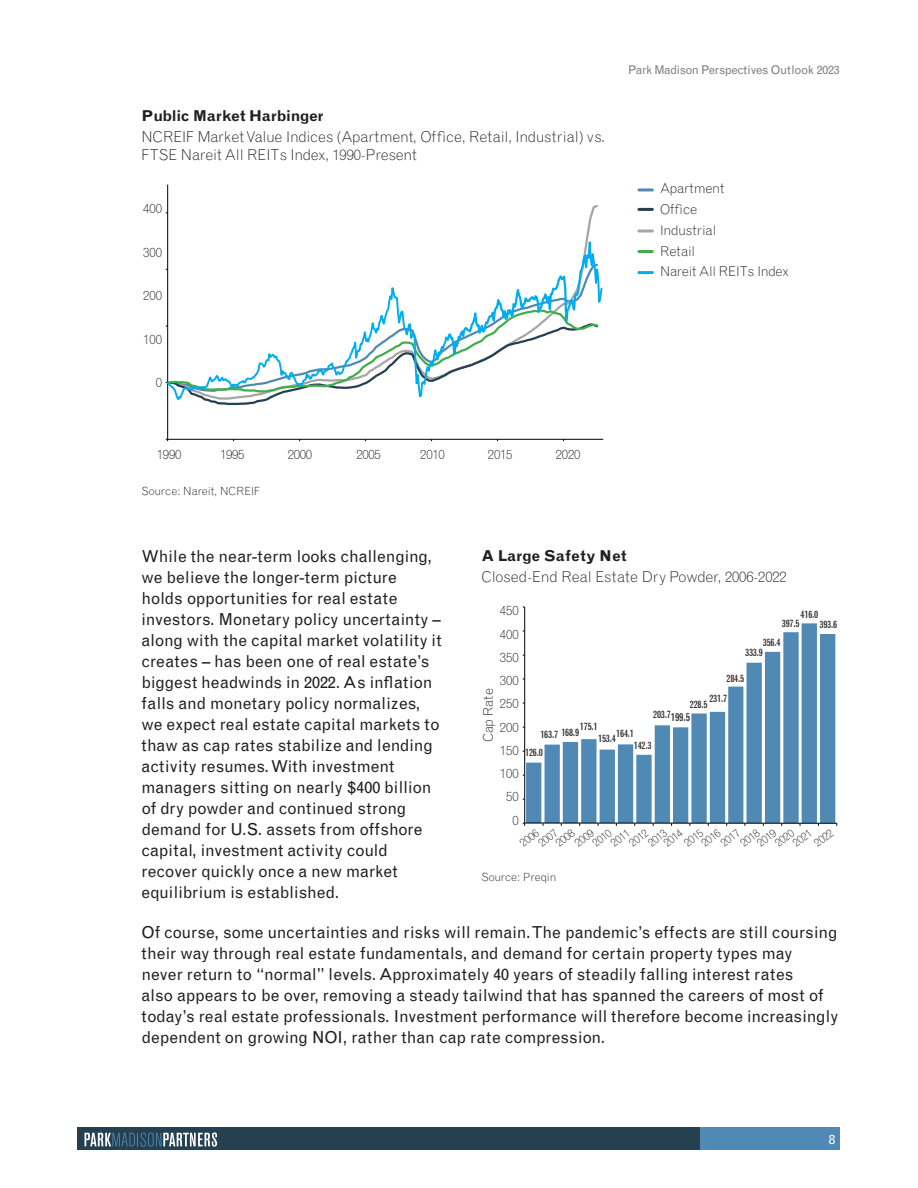
<style>
.page{position:relative;width:918px;height:1188px;background:#fff}
.page>*{position:absolute;margin:0;border:0;box-sizing:border-box;transform-origin:0 0}
.Body_text{font:16.5px/21px "Grotesque MT Std";color:#231f20}
.Chart_Title{font:300 15px/18px "Grotesque MT Std";letter-spacing:-.005em;color:#231f20}
.Chart_Title-2{font:700 15px "Grotesque MT Std";letter-spacing:-.005em;color:#231f20}
.t1{font:300 13.5px "Grotesque MT Std";letter-spacing:-.01em;color:#231f20}
.t2{font:13.5px "Grotesque MT Std";color:#fff}
.t3{font:300 13.2px "Grotesque MT Std";color:#231f20}
.t4{font:12px "Grotesque MT Std";letter-spacing:-.025em;color:#7f7f7f}
.Body_text-2{font:300 11.25px "Grotesque MT Std";letter-spacing:.005em;color:#231f20}
.t5{font:condensed 10.5px "Grotesque MT Std";color:#231f20}
.t6{font:condensed 9.75px "Grotesque MT Std";letter-spacing:-.02em;color:#231f20}
</style>
<div class="page">
<div style="left:573px;top:1128px;width:267px;height:22px;background:#5089b4"></div>
<div style="left:77px;top:1128px;width:623px;height:22px;background:#244051"></div>
<svg style="left:85px;top:1132px;width:132px;height:15px"></svg>
<svg style="left:639px;top:208px;width:13px;height:3px"></svg>
<svg style="left:639px;top:271px;width:13px;height:3px"></svg>
<svg style="left:639px;top:188px;width:13px;height:3px"></svg>
<svg style="left:639px;top:250px;width:13px;height:3px"></svg>
<svg style="left:639px;top:230px;width:13px;height:2px"></svg>
<hr style="left:167px;top:185px;width:1px;height:254px;background:#000">
<hr style="left:168px;top:439px;width:435px;height:1px;background:#000">
<svg style="left:166px;top:213px;width:437px;height:193px"></svg>
<svg style="left:526px;top:623px;width:309px;height:200px"></svg>
<hr style="left:524px;top:607px;width:1px;height:216px;background:#000">
<hr style="left:525px;top:823px;width:312px;height:1px;background:#000">
<p class="Chart_Title-2" style="left:141px;top:107px;width:184px">Public Market Harbinger</p>
<p class="Chart_Title" style="left:141px;top:128px;width:465px">NCREIF Market Value Indices (Apartment, Office, Retail, Industrial) vs.<br>FTSE Nareit All REITs Index, 1990-Present</p>
<p class="t3" style="left:143px;top:201px;width:20px">400</p>
<p class="t3" style="left:143px;top:244px;width:20px">300</p>
<p class="t3" style="left:143px;top:288px;width:20px">200</p>
<p class="t3" style="left:143px;top:331px;width:20px">100</p>
<p class="t3" style="left:156px;top:375px;width:8px">0</p>
<p class="t3" style="left:157px;top:447px;width:26px">1990</p>
<p class="t3" style="left:220px;top:447px;width:26px">1995</p>
<p class="t3" style="left:288px;top:447px;width:26px">2000</p>
<p class="t3" style="left:356px;top:447px;width:26px">2005</p>
<p class="t3" style="left:420px;top:447px;width:26px">2010</p>
<p class="t3" style="left:488px;top:447px;width:26px">2015</p>
<p class="t3" style="left:556px;top:447px;width:26px">2020</p>
<p class="Body_text-2" style="left:141px;top:484px;width:120px">Source: Nareit, NCREIF</p>
<p class="t4" style="left:628px;top:62px;width:213px">Park Madison Perspectives Outlook 2023</p>
<p class="t1" style="left:660px;top:180px;width:66px">Apartment</p>
<p class="t1" style="left:660px;top:201px;width:39px">Office</p>
<p class="t1" style="left:660px;top:222px;width:58px">Industrial</p>
<p class="t1" style="left:660px;top:243px;width:37px">Retail</p>
<p class="t1" style="left:660px;top:264px;width:130px">Nareit All REITs Index</p>
<p class="Chart_Title-2" style="left:481px;top:547px;width:147px">A Large Safety Net</p>
<p class="Chart_Title" style="left:481px;top:568px;width:307px">Closed-End Real Estate Dry Powder, 2006-2022</p>
<p class="Body_text" style="left:141px;top:546px;width:302px">While the near-term looks challenging, we believe the longer-term picture holds opportunities for real estate investors. Monetary policy uncertainty – along with the capital market volatility it creates – has been one of real estate’s biggest headwinds in 2022. As inflation falls and monetary policy normalizes, we expect real estate capital markets to thaw as cap rates stabilize and lending activity resumes. With investment managers sitting on nearly $400 billion of dry powder and continued strong demand for U.S. assets from offshore capital, investment activity could recover quickly once a new market equilibrium is established.</p>
<p class="Body_text" style="left:141px;top:921px;width:698px">Of course, some uncertainties and risks will remain. The pandemic’s effects are still coursing their way through real estate fundamentals, and demand for certain property types may<br>never return to “normal” levels. Approximately 40 years of steadily falling interest rates<br>also appears to be over, removing a steady tailwind that has spanned the careers of most of today’s real estate professionals. Investment performance will therefore become increasingly dependent on growing NOI, rather than cap rate compression.</p>
<p class="t3" style="left:500px;top:603px;width:20px">450</p>
<p class="t3" style="left:500px;top:626px;width:20px">400</p>
<p class="t3" style="left:500px;top:649px;width:20px">350</p>
<p class="t3" style="left:500px;top:673px;width:20px">300</p>
<p class="t3" style="left:500px;top:696px;width:20px">250</p>
<p class="t3" style="left:500px;top:719px;width:20px">200</p>
<p class="t3" style="left:500px;top:742px;width:20px">150</p>
<p class="t3" style="left:500px;top:766px;width:20px">100</p>
<p class="t3" style="left:506px;top:789px;width:14px">50</p>
<p class="t3" style="left:512px;top:812px;width:8px">0</p>
<p class="t6" style="left:801px;top:609px;width:19px">416.0</p>
<p class="t6" style="left:782px;top:618px;width:19px">397.5</p>
<p class="t6" style="left:820px;top:619px;width:19px">393.6</p>
<p class="t6" style="left:763px;top:637px;width:19px">356.4</p>
<p class="t6" style="left:745px;top:647px;width:19px">333.9</p>
<p class="t6" style="left:727px;top:672px;width:19px">284.5</p>
<p class="t3" style="left:480px;top:742px;width:56px;rotate:-90deg">Cap Rate</p>
<p class="t6" style="left:709px;top:693px;width:19px">231.7</p>
<p class="t6" style="left:690px;top:698px;width:19px">228.5</p>
<p class="t6" style="left:653px;top:708px;width:19px">203.7</p>
<p class="t5" style="left:671px;top:712px;width:21px">199.5</p>
<p class="t6" style="left:580px;top:721px;width:19px">175.1</p>
<p class="t6" style="left:561px;top:727px;width:19px">168.9</p>
<p class="t6" style="left:616px;top:728px;width:19px">164.1</p>
<p class="t6" style="left:540px;top:728px;width:19px">163.7</p>
<p class="t6" style="left:598px;top:733px;width:19px">153.4</p>
<p class="t6" style="left:634px;top:739px;width:19px">142.3</p>
<p class="t6" style="left:525px;top:746px;width:19px">126.0</p>
<p class="Body_text-2" style="left:661px;top:839px;width:22px;rotate:-38deg">2014</p>
<p class="Body_text-2" style="left:681px;top:839px;width:22px;rotate:-38deg">2015</p>
<p class="Body_text-2" style="left:517px;top:839px;width:22px;rotate:-38deg">2006</p>
<p class="Body_text-2" style="left:699px;top:839px;width:22px;rotate:-38deg">2016</p>
<p class="Body_text-2" style="left:718px;top:839px;width:22px;rotate:-38deg">2017</p>
<p class="Body_text-2" style="left:738px;top:839px;width:22px;rotate:-38deg">2018</p>
<p class="Body_text-2" style="left:553px;top:839px;width:22px;rotate:-38deg">2008</p>
<p class="Body_text-2" style="left:572px;top:839px;width:22px;rotate:-38deg">2009</p>
<p class="Body_text-2" style="left:754px;top:839px;width:22px;rotate:-38deg">2019</p>
<p class="Body_text-2" style="left:590px;top:839px;width:22px;rotate:-38deg">2010</p>
<p class="Body_text-2" style="left:772px;top:839px;width:22px;rotate:-38deg">2020</p>
<p class="Body_text-2" style="left:608px;top:839px;width:22px;rotate:-38deg">2011</p>
<p class="Body_text-2" style="left:626px;top:839px;width:22px;rotate:-38deg">2012</p>
<p class="Body_text-2" style="left:645px;top:839px;width:22px;rotate:-38deg">2013</p>
<p class="Body_text-2" style="left:790px;top:839px;width:22px;rotate:-38deg">2021</p>
<p class="Body_text-2" style="left:811px;top:839px;width:22px;rotate:-38deg">2022</p>
<p class="Body_text-2" style="left:535px;top:839px;width:22px;rotate:-38deg">2007</p>
<p class="Body_text-2" style="left:481px;top:870px;width:77px">Source: Preqin</p>
<p class="t2" style="left:829px;top:1132px;width:8px">8</p>
</div>
